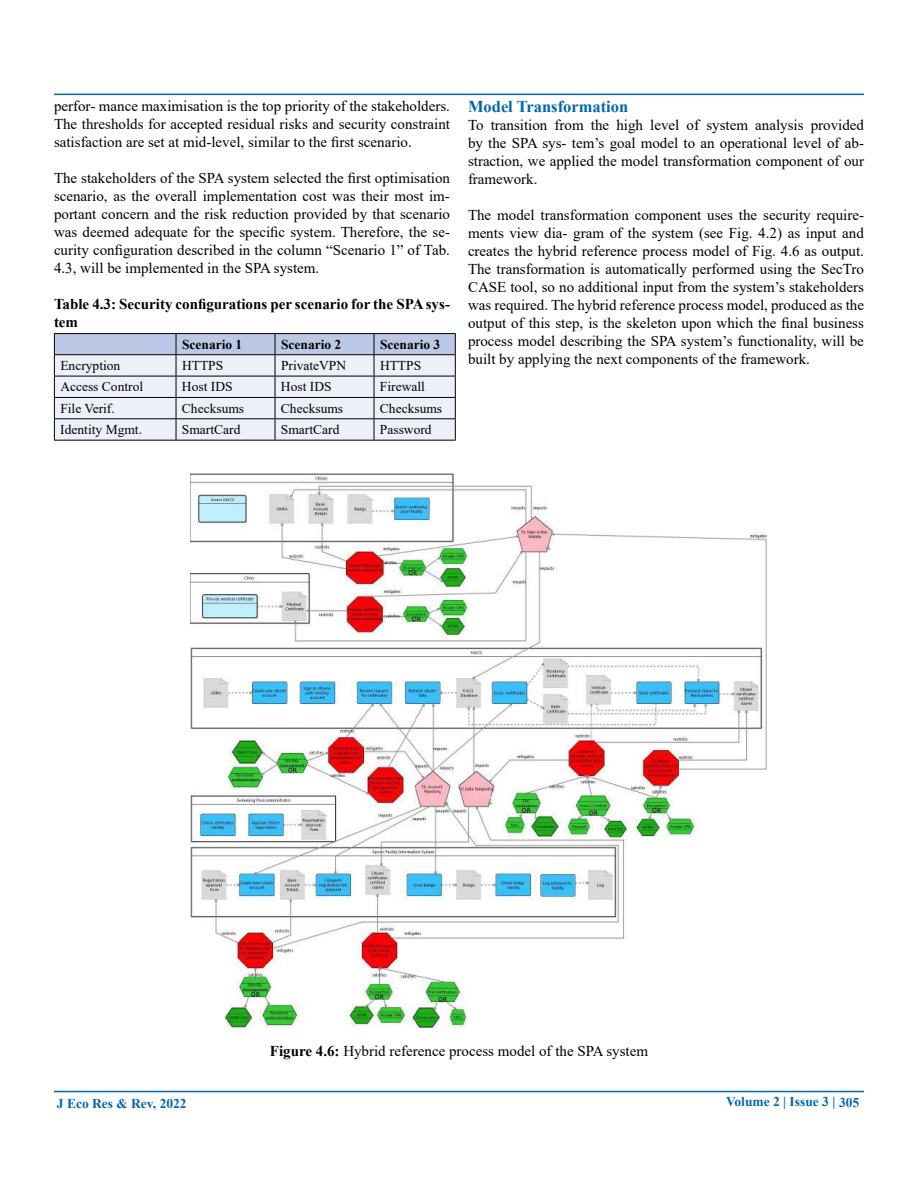
<style>
.page{position:relative;width:918px;height:1188px;background:#fff}
.page>*{position:absolute;margin:0;border:0;box-sizing:border-box;transform-origin:0 0}
.t1{font:700 16.5px "Times New Roman";color:#0066b3}
.t2{font:15px/18px "Times New Roman";color:#000;text-align:justify}
.t3{font:700 15px/18px "Times New Roman";color:#000}
.t4{font:13.5px "Times New Roman";color:#000}
.t5{font:700 13.5px "Times New Roman";color:#0066b3}
.t6{font:700 13.5px "Times New Roman";color:#000}
.s1{font-weight:700}
</style>
<div class="page">
<hr style="left:54px;top:94px;width:810px;height:1px;background:#0066b3">
<hr style="left:54px;top:1091px;width:810px;height:1px;background:#0066b3">
<hr style="left:54px;top:333px;width:122px;height:1px;background:#000">
<hr style="left:176px;top:333px;width:99px;height:1px;background:#000">
<hr style="left:275px;top:333px;width:99px;height:1px;background:#000">
<hr style="left:374px;top:333px;width:82px;height:1px;background:#000">
<svg style="left:54px;top:334px;width:402px;height:106px;background:#d7dbe8"></svg>
<hr style="left:54px;top:440px;width:122px;height:1px;background:#000">
<hr style="left:176px;top:440px;width:99px;height:1px;background:#000">
<hr style="left:275px;top:440px;width:99px;height:1px;background:#000">
<hr style="left:374px;top:440px;width:82px;height:1px;background:#000">
<img style="left:191px;top:473px;width:575px;height:554px">
<p class="t2" style="left:54px;top:97px;width:398px">perfor- mance maximisation is the top priority of the stakeholders.<br>The thresholds for accepted residual risks and security constraint satisfaction are set at mid-level, similar to the first scenario.</p>
<p class="t2" style="left:54px;top:169px;width:398px">The stakeholders of the SPA system selected the first optimisation scenario, as the overall implementation cost was their most im&shy;portant concern and the risk reduction provided by that scenario was deemed adequate for the specific system. Therefore, the se&shy;curity configuration described in the column “Scenario 1” of Tab.<br>4.3, will be implemented in the SPA system.</p>
<p class="t3" style="left:54px;top:295px;width:397px">Table 4.3: Security configurations per scenario for the SPA sys&shy;tem</p>
<p class="t6" style="left:182px;top:334px;width:62px">Scenario 1</p>
<p class="t6" style="left:281px;top:334px;width:62px">Scenario 2</p>
<p class="t6" style="left:380px;top:334px;width:62px">Scenario 3</p>
<p class="t4" style="left:60px;top:356px;width:61px">Encryption</p>
<p class="t4" style="left:182px;top:356px;width:43px">HTTPS</p>
<p class="t4" style="left:281px;top:356px;width:67px">PrivateVPN</p>
<p class="t4" style="left:380px;top:356px;width:43px">HTTPS</p>
<p class="t4" style="left:60px;top:377px;width:84px">Access Control</p>
<p class="t4" style="left:182px;top:377px;width:52px">Host IDS</p>
<p class="t4" style="left:281px;top:377px;width:52px">Host IDS</p>
<p class="t4" style="left:380px;top:377px;width:46px">Firewall</p>
<p class="t4" style="left:60px;top:399px;width:56px">File Verif.</p>
<p class="t4" style="left:182px;top:399px;width:64px">Checksums</p>
<p class="t4" style="left:281px;top:399px;width:64px">Checksums</p>
<p class="t4" style="left:380px;top:399px;width:64px">Checksums</p>
<p class="t4" style="left:60px;top:420px;width:83px">Identity Mgmt.</p>
<p class="t4" style="left:182px;top:420px;width:60px">SmartCard</p>
<p class="t4" style="left:281px;top:420px;width:60px">SmartCard</p>
<p class="t4" style="left:380px;top:420px;width:53px">Password</p>
<p class="t1" style="left:468px;top:95px;width:162px">Model Transformation</p>
<p class="t2" style="left:468px;top:115px;width:398px">To transition from the high level of system analysis provided by the SPA sys- tem’s goal model to an operational level of ab&shy;straction, we applied the model transformation component of our framework.</p>
<p class="t2" style="left:468px;top:205px;width:398px">The model transformation component uses the security require&shy;ments view dia- gram of the system (see Fig. 4.2) as input and creates the hybrid reference process model of Fig. 4.6 as output.<br>The transformation is automatically performed using the SecTro CASE tool, so no additional input from the system’s stakeholders was required. The hybrid reference process model, produced as the output of this step, is the skeleton upon which the final business process model describing the SPA system’s functionality, will be built by applying the next components of the framework.</p>
<p class="t2" style="left:270px;top:1042px;width:380px"><span class="s1">Figure 4.6:</span> Hybrid reference process model of the SPA system</p>
<p class="t5" style="left:57px;top:1093px;width:131px">J Eco Res &amp; Rev, 2022</p>
<p class="t5" style="left:726px;top:1092px;width:135px">Volume 2 | Issue 3 | 305</p>
</div>
